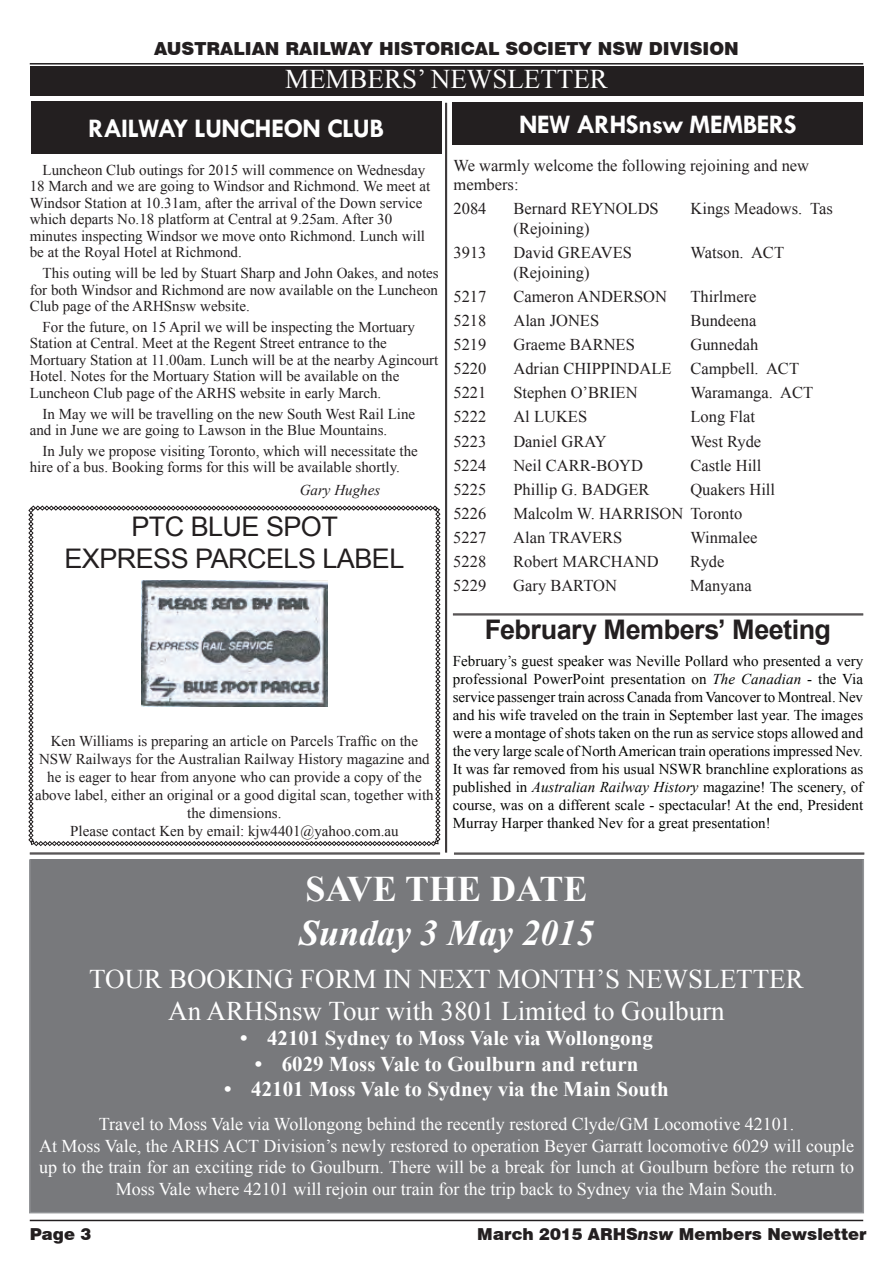
<style>
.page{position:relative;width:893px;height:1263px;background:#fff}
.page>*{position:absolute;margin:0;border:0;box-sizing:border-box;transform-origin:0 0}
.t1{font:italic 700 36px "Times New Roman";color:#fff}
.t2{font:700 36px "Times New Roman";color:#fff}
.t3{font:27px/32.4px "Times New Roman";color:#fff;text-align:center}
.t4{font:700 27px "Tw Cen";letter-spacing:-.025em;color:#fff}
.t5{font:27px/32.4px "Arial";letter-spacing:-.02em;color:#231f20;text-align:center}
.t6{font:700 27px "Arial";letter-spacing:-.02em;color:#231f20}
.t7{font:700 21px "Times New Roman";color:#fff}
.t8{font:18px/21.6px "Times New Roman";color:#fff;text-align:center}
.t9{font:900 18px "Swiss 721 BT";color:#231f20}
.t10{font:16.5px/19.8px "Times New Roman";color:#231f20}
.t11{font:900 16.5px "Swiss 721 BT";color:#231f20}
.t12{font:15px/16.5px "Times New Roman";color:#231f20}
.t13{font:15px/18px "Times New Roman";color:#040503;text-align:justify}
.t14{font:italic 15px "Times New Roman";color:#231f20}
.s1{font-style:italic}
</style>
<div class="page">
<div style="left:30px;top:66px;width:833px;height:30px;background:#231f20"></div>
<hr style="left:30px;top:63px;width:833px;height:2px;background:#231f20">
<hr style="left:30px;top:1220px;width:833px;height:1px;background:#231f20">
<svg style="left:28px;top:505px;width:412px;height:341px"></svg>
<div style="left:452px;top:102px;width:411px;height:43px;background:#231f20"></div>
<div style="left:31px;top:102px;width:410px;height:52px;background:#231f20"></div>
<hr style="left:446px;top:103px;width:1px;height:750px;background:#231f20">
<hr style="left:445px;top:103px;width:1px;height:750px;background:#231f20">
<hr style="left:30px;top:853px;width:410px;height:1px;background:#231f20">
<hr style="left:30px;top:854px;width:410px;height:1px;background:#231f20">
<hr style="left:454px;top:853px;width:410px;height:1px;background:#231f20">
<hr style="left:454px;top:854px;width:410px;height:1px;background:#231f20">
<div style="left:30px;top:859px;width:833px;height:354px;background:#78797c"></div>
<div style="left:29px;top:859px;width:835px;height:354px;border:2px solid #929497"></div>
<hr style="left:453px;top:614px;width:410px;height:1px;background:#231f20">
<hr style="left:453px;top:615px;width:410px;height:1px;background:#231f20">
<p class="t9" style="left:154px;top:38px;width:586px">AUSTRALIAN RAILWAY HISTORICAL SOCIETY NSW DIVISION</p>
<h2 class="t3" style="left:285px;top:62px;width:324px">MEMBERS’ NEWSLETTER</h2>
<h2 class="t4" style="left:88px;top:112px;width:297px">RAILWAY LUNCHEON CLUB</h2>
<p class="t12" style="left:30px;top:161px;width:402px;text-indent:13px">Luncheon Club outings for 2015 will commence on Wednesday 18 March and we are going to Windsor and Richmond. We meet at Windsor Station at 10.31am, after the arrival of the Down service which departs No.18 platform at Central at 9.25am. After 30 minutes inspecting Windsor we move onto Richmond. Lunch will be at the Royal Hotel at Richmond.</p>
<p class="t12" style="left:30px;top:265px;width:410px;text-align:justify;text-indent:13px">This outing will be led by Stuart Sharp and John Oakes, and notes for both Windsor and Richmond are now available on the Luncheon Club page of the ARHSnsw website.</p>
<p class="t12" style="left:30px;top:318px;width:410px;text-indent:13px">For the future, on 15 April we will be inspecting the Mortuary Station at Central. Meet at the Regent Street entrance to the Mortuary Station at 11.00am. Lunch will be at the nearby Agincourt Hotel. Notes for the Mortuary Station will be available on the Luncheon Club page of the ARHS website in early March.</p>
<p class="t12" style="left:30px;top:405px;width:387px;text-indent:13px">In May we will be travelling on the new South West Rail Line and in June we are going to Lawson in the Blue Mountains.</p>
<p class="t12" style="left:30px;top:442px;width:390px;text-indent:13px">In July we propose visiting Toronto, which will necessitate the hire of a bus. Booking forms for this will be available shortly.</p>
<p class="t14" style="left:300px;top:479px;width:82px">Gary Hughes</p>
<h2 class="t5" style="left:64px;top:510px;width:341px">PTC BLUE SPOT<br>EXPRESS PARCELS LABEL</h2>
<p class="t12" style="left:35px;top:731px;width:400px;line-height:18px;text-align:center">Ken Williams is preparing an article on Parcels Traffic on the NSW Railways for the Australian Railway History magazine and he is eager to hear from anyone who can provide a copy of the above label, either an original or a good digital scan, together with the dimensions.<br>Please contact Ken by email: kjw4401@yahoo.com.au</p>
<h2 class="t4" style="left:519px;top:109px;width:279px">NEW ARHSnsw MEMBERS</h2>
<p class="t10" style="left:453px;top:155px;width:357px">We warmly welcome the following rejoining and new members:</p>
<p class="t10" style="left:453px;top:199px;width:34px">2084</p>
<p class="t10" style="left:513px;top:199px;width:147px">Bernard REYNOLDS</p>
<p class="t10" style="left:690px;top:199px;width:144px">Kings Meadows. Tas</p>
<p class="t10" style="left:513px;top:219px;width:78px">(Rejoining)</p>
<p class="t10" style="left:453px;top:243px;width:34px">3913</p>
<p class="t10" style="left:513px;top:243px;width:120px">David GREAVES</p>
<p class="t10" style="left:690px;top:243px;width:95px">Watson. ACT</p>
<p class="t10" style="left:513px;top:262px;width:78px">(Rejoining)</p>
<p class="t10" style="left:453px;top:286px;width:34px">5217</p>
<p class="t10" style="left:513px;top:286px;width:155px">Cameron ANDERSON</p>
<p class="t10" style="left:690px;top:286px;width:67px">Thirlmere</p>
<p class="t10" style="left:453px;top:311px;width:34px">5218</p>
<p class="t10" style="left:513px;top:311px;width:87px">Alan JONES</p>
<p class="t10" style="left:690px;top:311px;width:67px">Bundeena</p>
<p class="t10" style="left:453px;top:335px;width:34px">5219</p>
<p class="t10" style="left:513px;top:335px;width:123px">Graeme BARNES</p>
<p class="t10" style="left:690px;top:335px;width:69px">Gunnedah</p>
<p class="t10" style="left:453px;top:359px;width:34px">5220</p>
<p class="t10" style="left:513px;top:359px;width:287px">Adrian CHIPPINDALE Campbell. ACT</p>
<p class="t10" style="left:453px;top:383px;width:34px">5221</p>
<p class="t10" style="left:513px;top:383px;width:126px">Stephen O’BRIEN</p>
<p class="t10" style="left:690px;top:383px;width:124px">Waramanga. ACT</p>
<p class="t10" style="left:453px;top:407px;width:34px">5222</p>
<p class="t10" style="left:513px;top:407px;width:75px">Al LUKES</p>
<p class="t10" style="left:690px;top:407px;width:66px">Long Flat</p>
<p class="t10" style="left:453px;top:431px;width:34px">5223</p>
<p class="t10" style="left:513px;top:431px;width:95px">Daniel GRAY</p>
<p class="t10" style="left:690px;top:431px;width:72px">West Ryde</p>
<p class="t10" style="left:453px;top:455px;width:34px">5224</p>
<p class="t10" style="left:513px;top:455px;width:131px">Neil CARR-BOYD</p>
<p class="t10" style="left:690px;top:455px;width:73px">Castle Hill</p>
<p class="t10" style="left:453px;top:479px;width:34px">5225</p>
<p class="t10" style="left:513px;top:479px;width:138px">Phillip G. BADGER</p>
<p class="t10" style="left:690px;top:479px;width:86px">Quakers Hill</p>
<p class="t10" style="left:453px;top:503px;width:34px">5226</p>
<p class="t10" style="left:513px;top:503px;width:231px">Malcolm W. HARRISON Toronto</p>
<p class="t10" style="left:453px;top:527px;width:34px">5227</p>
<p class="t10" style="left:513px;top:527px;width:110px">Alan TRAVERS</p>
<p class="t10" style="left:690px;top:527px;width:69px">Winmalee</p>
<p class="t10" style="left:453px;top:551px;width:34px">5228</p>
<p class="t10" style="left:513px;top:551px;width:147px">Robert MARCHAND</p>
<p class="t10" style="left:690px;top:551px;width:36px">Ryde</p>
<p class="t10" style="left:453px;top:575px;width:34px">5229</p>
<p class="t10" style="left:513px;top:575px;width:105px">Gary BARTON</p>
<p class="t10" style="left:690px;top:575px;width:63px">Manyana</p>
<h2 class="t6" style="left:485px;top:612px;width:348px">February Members’ Meeting</h2>
<p class="t13" style="left:453px;top:652px;width:412px">February’s guest speaker was Neville Pollard who presented a very professional PowerPoint presentation on <span class="s1">The Canadian</span> - the Via service passenger train across Canada from Vancover to Montreal. Nev and his wife traveled on the train in September last year. The images were a montage of shots taken on the run as service stops allowed and the very large scale of North American train operations impressed Nev.<br>It was far removed from his usual NSWR branchline explorations as published in <span class="s1">Australian Railway History</span> magazine! The scenery, of course, was on a different scale - spectacular! At the end, President Murray Harper thanked Nev for a great presentation!</p>
<h1 class="t2" style="left:305px;top:864px;width:284px">SAVE THE DATE</h1>
<h1 class="t1" style="left:299px;top:907px;width:297px">Sunday 3 May 2015</h1>
<h2 class="t3" style="left:89px;top:962px;width:716px">TOUR BOOKING FORM IN NEXT MONTH’S NEWSLETTER<br>An ARHSnsw Tour with 3801 Limited to Goulburn</h2>
<h3 class="t7" style="left:240px;top:1024px;width:414px">• 42101 Sydney to Moss Vale via Wollongong</h3>
<h3 class="t7" style="left:255px;top:1049px;width:385px">• 6029 Moss Vale to Goulburn and return</h3>
<h3 class="t7" style="left:224px;top:1074px;width:446px">• 42101 Moss Vale to Sydney via the Main South</h3>
<p class="t8" style="left:39px;top:1113px;width:817px">Travel to Moss Vale via Wollongong behind the recently restored Clyde/GM Locomotive 42101.<br>At Moss Vale, the ARHS ACT Division’s newly restored to operation Beyer Garratt locomotive 6029 will couple up to the train for an exciting ride to Goulburn. There will be a break for lunch at Goulburn before the return to Moss Vale where 42101 will rejoin our train for the trip back to Sydney via the Main South.</p>
<p class="t11" style="left:30px;top:1224px;width:63px">Page 3</p>
<p class="t11" style="left:477px;top:1224px;width:391px">March 2015 ARHS<span class="s1">nsw</span> Members Newsletter</p>
</div>
